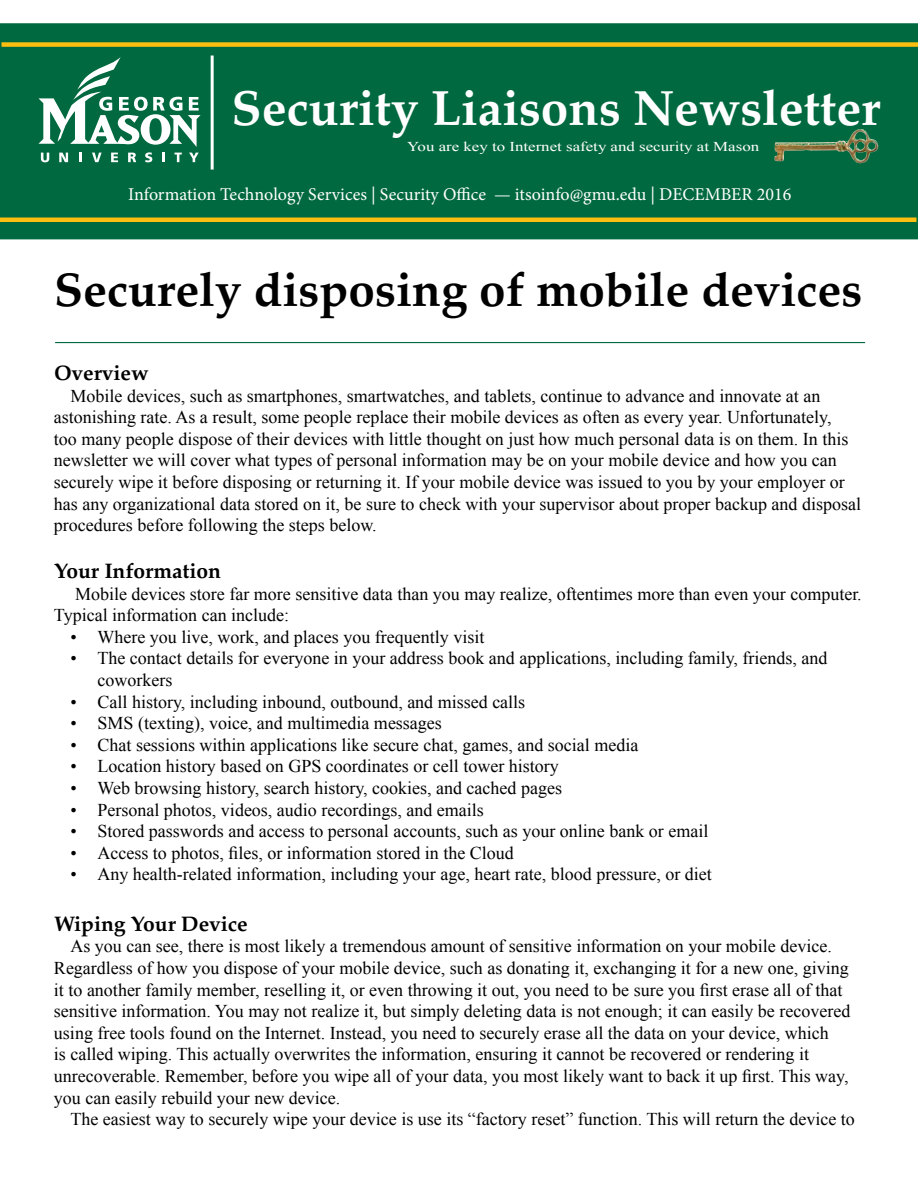
<style>
.page{position:relative;width:918px;height:1188px;background:#fff}
.page>*{position:absolute;margin:0;border:0;box-sizing:border-box;transform-origin:0 0}
.t1{font:700 49.5px "Palatino";color:#fff}
.t2{font:700 47.55px "Palatino";color:#000}
.t3{font:700 21px "Palatino";color:#000}
.t4{font:18px/21.6px "Times New Roman";color:#000}
.t5{font:18px "Minion Pro";color:#fff}
.t6{font:13.5px "Times New Roman";color:#fff;scale:1.25 1}
</style>
<div class="page">
<div style="left:1px;top:24px;width:916px;height:215px;background:#006940"></div>
<div style="left:0;top:23px;width:918px;height:216px;border:2px solid #006940"></div>
<hr style="left:55px;top:342px;width:810px;height:1px;background:#006940">
<svg style="left:39px;top:57px;width:162px;height:105px"></svg>
<div style="left:2px;top:42px;width:916px;height:5px;background:#febe10"></div>
<hr style="left:0;top:218px;width:916px;height:4px;background:#febe10">
<img style="left:809px;top:129px;width:50px;height:18px">
<hr style="left:211px;top:56px;width:3px;height:114px;background:#fff">
<h1 class="t1" style="left:232px;top:66px;width:650px">Security Liaisons Newsletter</h1>
<p class="t6" style="left:407px;top:137px;width:283px">You are key to Internet safety and security at Mason</p>
<p class="t5" style="left:128px;top:182px;width:665px">Information Technology Services | Security Office — itsoinfo@gmu.edu | DECEMBER 2016</p>
<h2 class="t2" style="left:54px;top:249px;width:810px">Securely disposing of mobile devices</h2>
<p class="t3" style="left:54px;top:355px;width:96px">Overview</p>
<p class="t4" style="left:54px;top:384px;width:809px;text-indent:17px">Mobile devices, such as smartphones, smartwatches, and tablets, continue to advance and innovate at an astonishing rate. As a result, some people replace their mobile devices as often as every year. Unfortunately,<br>too many people dispose of their devices with little thought on just how much personal data is on them. In this newsletter we will cover what types of personal information may be on your mobile device and how you can securely wipe it before disposing or returning it. If your mobile device was issued to you by your employer or has any organizational data stored on it, be sure to check with your supervisor about proper backup and disposal procedures before following the steps below.</p>
<p class="t3" style="left:54px;top:553px;width:169px">Your Information</p>
<p class="t4" style="left:54px;top:582px;width:809px;text-indent:21px">Mobile devices store far more sensitive data than you may realize, oftentimes more than even your computer.<br>Typical information can include:</p>
<p class="t4" style="left:70px;top:626px;width:415px">• Where you live, work, and places you frequently visit</p>
<p class="t4" style="left:98px;top:647px;width:732px;text-indent:-27px">• The contact details for everyone in your address book and applications, including family, friends, and coworkers</p>
<p class="t4" style="left:70px;top:690px;width:456px">• Call history, including inbound, outbound, and missed calls</p>
<p class="t4" style="left:70px;top:712px;width:373px">• SMS (texting), voice, and multimedia messages</p>
<p class="t4" style="left:70px;top:734px;width:569px">• Chat sessions within applications like secure chat, games, and social media</p>
<p class="t4" style="left:70px;top:755px;width:490px">• Location history based on GPS coordinates or cell tower history</p>
<p class="t4" style="left:70px;top:777px;width:493px">• Web browsing history, search history, cookies, and cached pages</p>
<p class="t4" style="left:70px;top:798px;width:415px">• Personal photos, videos, audio recordings, and emails</p>
<p class="t4" style="left:70px;top:820px;width:639px">• Stored passwords and access to personal accounts, such as your online bank or email</p>
<p class="t4" style="left:70px;top:842px;width:445px">• Access to photos, files, or information stored in the Cloud</p>
<p class="t4" style="left:70px;top:863px;width:643px">• Any health-related information, including your age, heart rate, blood pressure, or diet</p>
<p class="t3" style="left:54px;top:906px;width:195px">Wiping Your Device</p>
<p class="t4" style="left:54px;top:935px;width:798px;text-indent:17px">As you can see, there is most likely a tremendous amount of sensitive information on your mobile device.<br>Regardless of how you dispose of your mobile device, such as donating it, exchanging it for a new one, giving it to another family member, reselling it, or even throwing it out, you need to be sure you first erase all of that sensitive information. You may not realize it, but simply deleting data is not enough; it can easily be recovered using free tools found on the Internet. Instead, you need to securely erase all the data on your device, which<br>is called wiping. This actually overwrites the information, ensuring it cannot be recovered or rendering it unrecoverable. Remember, before you wipe all of your data, you most likely want to back it up first. This way, you can easily rebuild your new device.</p>
<p class="t4" style="left:71px;top:1108px;width:786px">The easiest way to securely wipe your device is use its “factory reset” function. This will return the device to</p>
</div>
